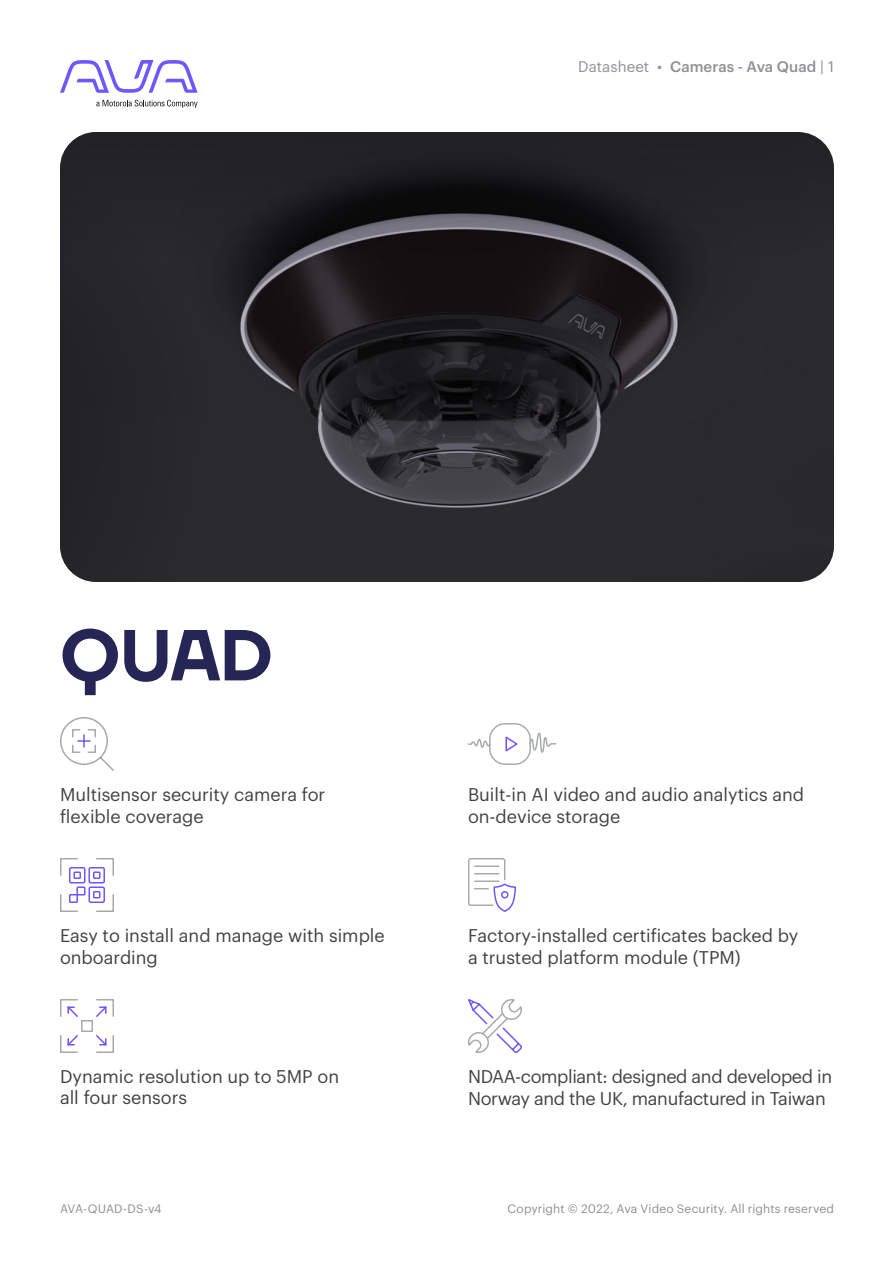
<style>
.page{position:relative;width:894px;height:1263px;background:#fff}
.page>*{position:absolute;margin:0;border:0;box-sizing:border-box;transform-origin:0 0}
.t1{font:600 72px "TT Firs Neue";color:#252556}
.t2{font:18px/22.5px "Graphik";color:#434345}
.t3{font:18px/22.5px "Graphik";letter-spacing:-.02em;color:#434345}
.t4{font:500 15px "Graphik";letter-spacing:.005em;color:#908f95}
.t5{font:12px "Graphik";letter-spacing:.01em;color:#908f95}
.s1{font-weight:400}
</style>
<div class="page">
<svg style="left:96px;top:100px;width:102px;height:8px"></svg>
<svg style="left:60px;top:60px;width:138px;height:33px"></svg>
<svg style="left:60px;top:132px;width:774px;height:450px;background:#27252a"></svg>
<svg style="left:468px;top:999px;width:54px;height:54px"></svg>
<svg style="left:60px;top:999px;width:54px;height:54px"></svg>
<svg style="left:468px;top:723px;width:89px;height:42px"></svg>
<svg style="left:468px;top:858px;width:48px;height:54px"></svg>
<svg style="left:60px;top:717px;width:54px;height:54px"></svg>
<svg style="left:60px;top:858px;width:54px;height:54px"></svg>
<h1 class="t1" style="left:60px;top:606px;width:214px">QUAD</h1>
<p class="t4" style="left:578px;top:55px;width:257px"><span class="s1">Datasheet •</span> Cameras - Ava Quad <span class="s1">| 1</span></p>
<p class="t2" style="left:60px;top:781px;width:267px">Multisensor security camera for flexible coverage</p>
<p class="t2" style="left:468px;top:781px;width:338px">Built-in AI video and audio analytics and on-device storage</p>
<p class="t2" style="left:60px;top:922px;width:326px">Easy to install and manage with simple onboarding</p>
<p class="t2" style="left:468px;top:922px;width:332px">Factory-installed certificates backed by a trusted platform module (TPM)</p>
<p class="t2" style="left:60px;top:1064px;width:281px;line-height:21px">Dynamic resolution up to 5MP on all four sensors</p>
<p class="t3" style="left:468px;top:1063px;width:366px">NDAA-compliant: designed and developed in<br>Norway and the UK, manufactured in Taiwan</p>
<p class="t5" style="left:60px;top:1199px;width:103px">AVA-QUAD-DS-v4</p>
<p class="t5" style="left:508px;top:1199px;width:328px">Copyright © 2022, Ava Video Security. All rights reserved</p>
</div>
